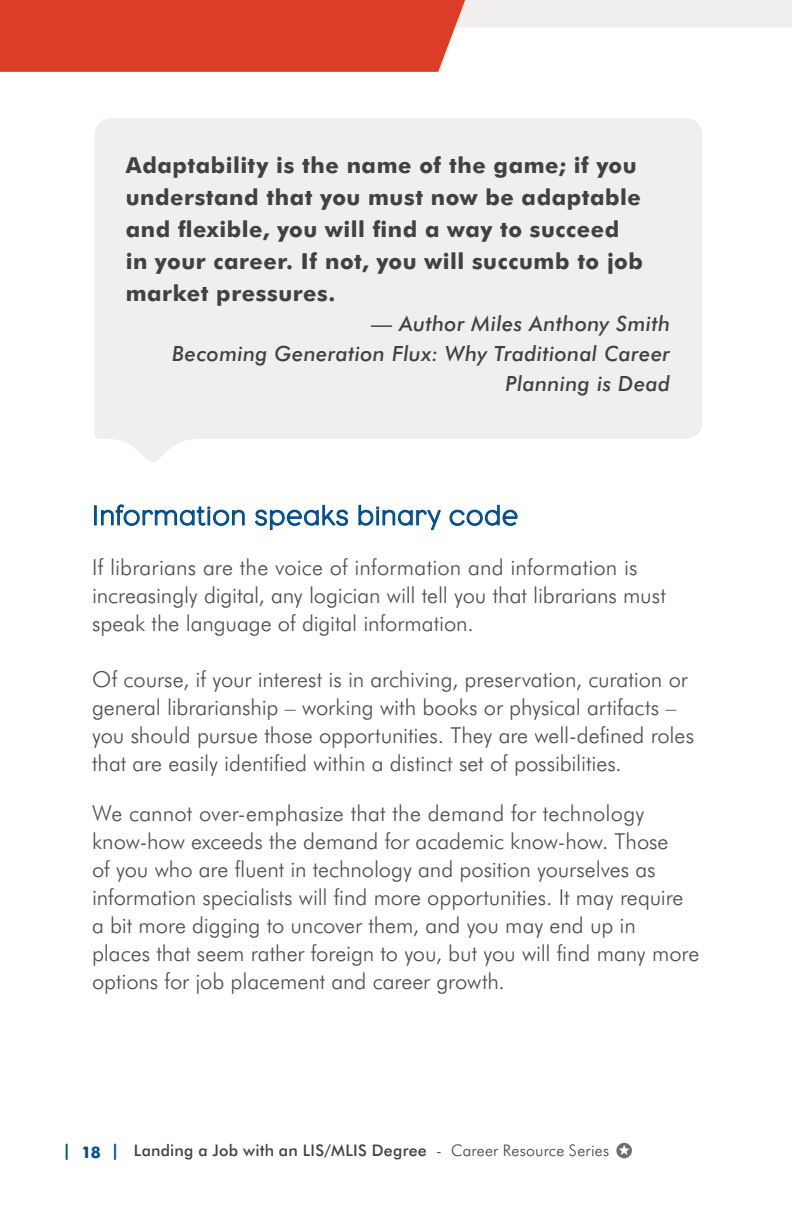
<style>
.page{position:relative;width:792px;height:1224px;background:#fff}
.page>*{position:absolute;margin:0;border:0;box-sizing:border-box;transform-origin:0 0}
.t1{font:300 28px "Eagle";letter-spacing:.05em;color:#014d91}
.t2{font:300 22px/28px "Futura BT";color:#4d4d4f}
.t3{font:700 22px/32px "Futura BT";letter-spacing:.025em;color:#414042}
.t4{font:italic 500 21px/30px "Futura BT";letter-spacing:.015em;color:#414042;text-align:right}
.t5{font:500 16px "Futura BT";letter-spacing:.02em;color:#414042}
.t6{font:700 16px "Futura BT";color:#014d91}
.s1{font-weight:300}
</style>
<div class="page">
<svg style="left:616px;top:1143px;width:16px;height:15px"></svg>
<svg style="left:619px;top:1145px;width:11px;height:10px"></svg>
<svg style="left:0;top:0;width:792px;height:72px"></svg>
<div style="left:94px;top:505px;width:3px;height:20px;border:1px solid #014d91"></div>
<svg style="left:101px;top:504px;width:144px;height:22px"></svg>
<svg style="left:254px;top:504px;width:95px;height:27px"></svg>
<svg style="left:358px;top:504px;width:83px;height:27px"></svg>
<svg style="left:449px;top:504px;width:69px;height:22px"></svg>
<div style="left:95px;top:118px;width:607px;height:344px;background:#f0efee"></div>
<p class="t3" style="left:126px;top:149px;width:519px">Adaptability is the name of the game; if you understand that you must now be adaptable and flexible, you will find a way to succeed in your career. If not, you will succumb to job market pressures.</p>
<p class="t4" style="left:172px;top:308px;width:500px">— Author Miles Anthony Smith<br>Becoming Generation Flux: Why Traditional Career<br>Planning is Dead</p>
<p class="t1" style="left:92px;top:500px;width:427px">Information speaks binary code</p>
<p class="t2" style="left:92px;top:553px;width:575px">If librarians are the voice of information and information is increasingly digital, any logician will tell you that librarians must speak the language of digital information.</p>
<p class="t2" style="left:92px;top:665px;width:604px">Of course, if your interest is in archiving, preservation, curation or general librarianship – working with books or physical artifacts – you should pursue those opportunities. They are well-defined roles that are easily identified within a distinct set of possibilities.</p>
<p class="t2" style="left:92px;top:799px;width:609px">We cannot over-emphasize that the demand for technology know-how exceeds the demand for academic know-how. Those<br>of you who are fluent in technology and position yourselves as information specialists will find more opportunities. It may require a bit more digging to uncover them, and you may end up in places that seem rather foreign to you, but you will find many more options for job placement and career growth.</p>
<p class="t6" style="left:63px;top:1141px;width:9px">|</p>
<p class="t6" style="left:111px;top:1141px;width:9px">|</p>
<p class="t6" style="left:81px;top:1142px;width:21px">18</p>
<p class="t5" style="left:134px;top:1141px;width:477px">Landing a Job with an LIS/MLIS Degree <span class="s1">- Career Resource Series</span></p>
</div>
